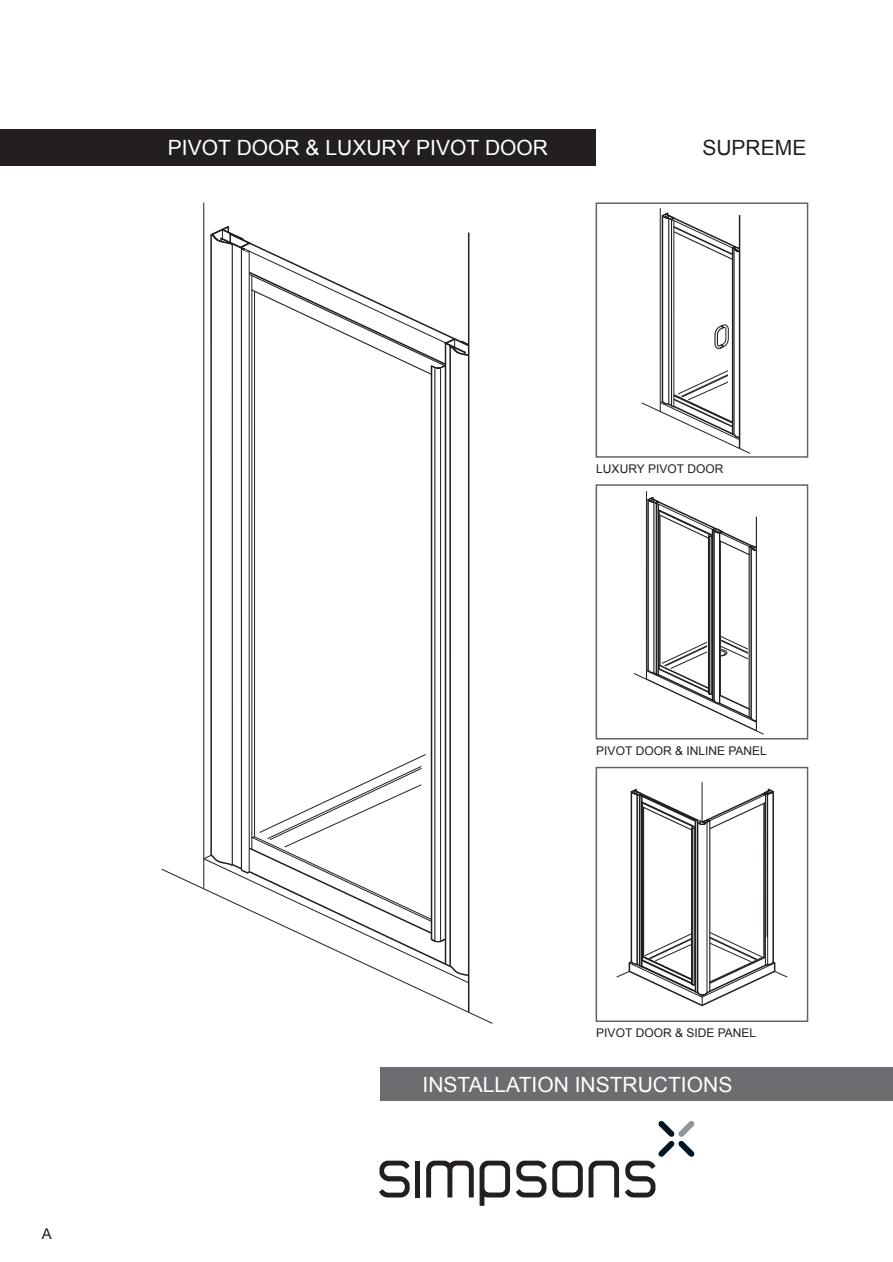
<style>
.page{position:relative;width:893px;height:1262px;background:#fff}
.page>*{position:absolute;margin:0;border:0;box-sizing:border-box;transform-origin:0 0}
.t1{font:21px "Arial";color:#fff}
.t2{font:21px "Arial";color:#231f20}
.t3{font:15px "Arial";color:#231f20}
.t4{font:12px "Arial";color:#231f20}
.s1{font-family:"Arial Unicode MS"}
</style>
<div class="page">
<div style="left:595px;top:202px;width:213px;height:256px;border:2px solid #636366"></div>
<div style="left:595px;top:484px;width:213px;height:255px;border:2px solid #636366"></div>
<div style="left:595px;top:766px;width:213px;height:256px;border:2px solid #636366"></div>
<div style="left:0;top:129px;width:595px;height:36px;background:#231f20"></div>
<svg style="left:707px;top:628px;width:8px;height:7px"></svg>
<hr style="left:750px;top:548px;width:1px;height:170px;background:#231f20">
<hr style="left:711px;top:529px;width:2px;height:171px;background:#231f20">
<hr style="left:653px;top:502px;width:1px;height:171px;background:#231f20">
<hr style="left:647px;top:500px;width:1px;height:170px;background:#231f20">
<hr style="left:655px;top:504px;width:2px;height:170px;background:#231f20">
<hr style="left:658px;top:504px;width:1px;height:171px;background:#231f20">
<hr style="left:659px;top:515px;width:1px;height:150px;background:#231f20">
<hr style="left:657px;top:504px;width:1px;height:171px;background:#231f20">
<hr style="left:708px;top:536px;width:1px;height:157px;background:#231f20">
<hr style="left:709px;top:536px;width:1px;height:157px;background:#231f20">
<hr style="left:713px;top:530px;width:1px;height:171px;background:#231f20">
<hr style="left:748px;top:547px;width:1px;height:170px;background:#231f20">
<hr style="left:719px;top:533px;width:1px;height:170px;background:#231f20">
<hr style="left:720px;top:541px;width:1px;height:154px;background:#231f20">
<svg style="left:647px;top:497px;width:108px;height:59px"></svg>
<hr style="left:755px;top:516px;width:2px;height:214px;background:#231f20">
<svg style="left:633px;top:635px;width:131px;height:100px"></svg>
<hr style="left:646px;top:491px;width:1px;height:187px;background:#231f20">
<hr style="left:701px;top:782px;width:1px;height:39px;background:#231f20">
<hr style="left:766px;top:794px;width:2px;height:171px;background:#231f20">
<hr style="left:772px;top:791px;width:2px;height:171px;background:#231f20">
<hr style="left:696px;top:822px;width:2px;height:170px;background:#231f20">
<hr style="left:706px;top:822px;width:1px;height:170px;background:#231f20">
<hr style="left:709px;top:821px;width:1px;height:170px;background:#231f20">
<hr style="left:765px;top:795px;width:1px;height:170px;background:#231f20">
<hr style="left:764px;top:803px;width:1px;height:154px;background:#231f20">
<hr style="left:763px;top:803px;width:1px;height:153px;background:#231f20">
<hr style="left:694px;top:821px;width:2px;height:170px;background:#231f20">
<hr style="left:636px;top:794px;width:2px;height:170px;background:#231f20">
<hr style="left:630px;top:791px;width:2px;height:171px;background:#231f20">
<hr style="left:639px;top:796px;width:1px;height:170px;background:#231f20">
<hr style="left:642px;top:803px;width:1px;height:157px;background:#231f20">
<hr style="left:641px;top:796px;width:1px;height:170px;background:#231f20">
<hr style="left:643px;top:807px;width:1px;height:149px;background:#231f20">
<svg style="left:616px;top:922px;width:172px;height:85px"></svg>
<svg style="left:630px;top:788px;width:143px;height:45px"></svg>
<hr style="left:691px;top:828px;width:1px;height:156px;background:#231f20">
<hr style="left:692px;top:828px;width:1px;height:156px;background:#231f20">
<hr style="left:694px;top:828px;width:1px;height:156px;background:#231f20">
<hr style="left:445px;top:344px;width:1px;height:619px;background:#231f20">
<hr style="left:232px;top:244px;width:1px;height:621px;background:#231f20">
<hr style="left:210px;top:235px;width:2px;height:620px;background:#231f20">
<hr style="left:449px;top:346px;width:2px;height:620px;background:#231f20">
<hr style="left:241px;top:249px;width:1px;height:621px;background:#231f20">
<hr style="left:249px;top:251px;width:1px;height:621px;background:#231f20">
<hr style="left:251px;top:276px;width:1px;height:573px;background:#231f20">
<hr style="left:254px;top:291px;width:1px;height:545px;background:#231f20">
<svg style="left:161px;top:868px;width:332px;height:156px"></svg>
<hr style="left:203px;top:202px;width:1px;height:686px;background:#231f20">
<div style="left:468px;top:325px;width:38px;height:661px;background:#fff"></div>
<hr style="left:468px;top:233px;width:1px;height:779px;background:#231f20">
<svg style="left:210px;top:226px;width:260px;height:149px"></svg>
<hr style="left:431px;top:366px;width:1px;height:573px;background:#231f20">
<hr style="left:434px;top:369px;width:1px;height:571px;background:#231f20">
<hr style="left:440px;top:369px;width:1px;height:571px;background:#231f20">
<svg style="left:203px;top:753px;width:267px;height:230px"></svg>
<hr style="left:668px;top:218px;width:1px;height:186px;background:#231f20">
<hr style="left:661px;top:216px;width:2px;height:185px;background:#231f20">
<hr style="left:733px;top:249px;width:1px;height:186px;background:#231f20">
<hr style="left:671px;top:220px;width:1px;height:186px;background:#231f20">
<hr style="left:673px;top:221px;width:1px;height:185px;background:#231f20">
<svg style="left:661px;top:212px;width:80px;height:48px"></svg>
<hr style="left:660px;top:208px;width:1px;height:203px;background:#231f20">
<hr style="left:731px;top:248px;width:2px;height:186px;background:#231f20">
<div style="left:739px;top:243px;width:12px;height:197px;background:#fff"></div>
<hr style="left:738px;top:215px;width:2px;height:233px;background:#231f20">
<svg style="left:714px;top:324px;width:14px;height:25px"></svg>
<svg style="left:641px;top:369px;width:110px;height:85px"></svg>
<hr style="left:728px;top:358px;width:2px;height:33px;background:#fff">
<div style="left:380px;top:1067px;width:466px;height:34px;background:#6c6d70"></div>
<svg style="left:379px;top:1160px;width:30px;height:37px"></svg>
<svg style="left:516px;top:1160px;width:30px;height:37px"></svg>
<svg style="left:588px;top:1121px;width:106px;height:76px"></svg>
<svg style="left:552px;top:1160px;width:30px;height:37px"></svg>
<div style="left:415px;top:1160px;width:5px;height:37px;background:#231f20"></div>
<svg style="left:426px;top:1160px;width:84px;height:45px"></svg>
<div style="left:422px;top:1067px;width:470px;height:34px;background:#6c6d70"></div>
<h1 class="t1" style="left:168px;top:134px;width:382px">PIVOT DOOR <span class="s1">&amp;</span> LUXURY PIVOT DOOR</h1>
<h1 class="t2" style="left:702px;top:134px;width:105px">SUPREME</h1>
<p class="t3" style="left:42px;top:1223px;width:12px">A</p>
<p class="t4" style="left:596px;top:460px;width:129px">LUXURY PIVOT DOOR</p>
<p class="t4" style="left:596px;top:742px;width:172px">PIVOT DOOR <span class="s1">&amp;</span> INLINE PANEL</p>
<p class="t4" style="left:596px;top:1025px;width:161px">PIVOT DOOR <span class="s1">&amp;</span> SIDE PANEL</p>
<h1 class="t1" style="left:422px;top:1070px;width:311px">INSTALLATION INSTRUCTIONS</h1>
</div>
